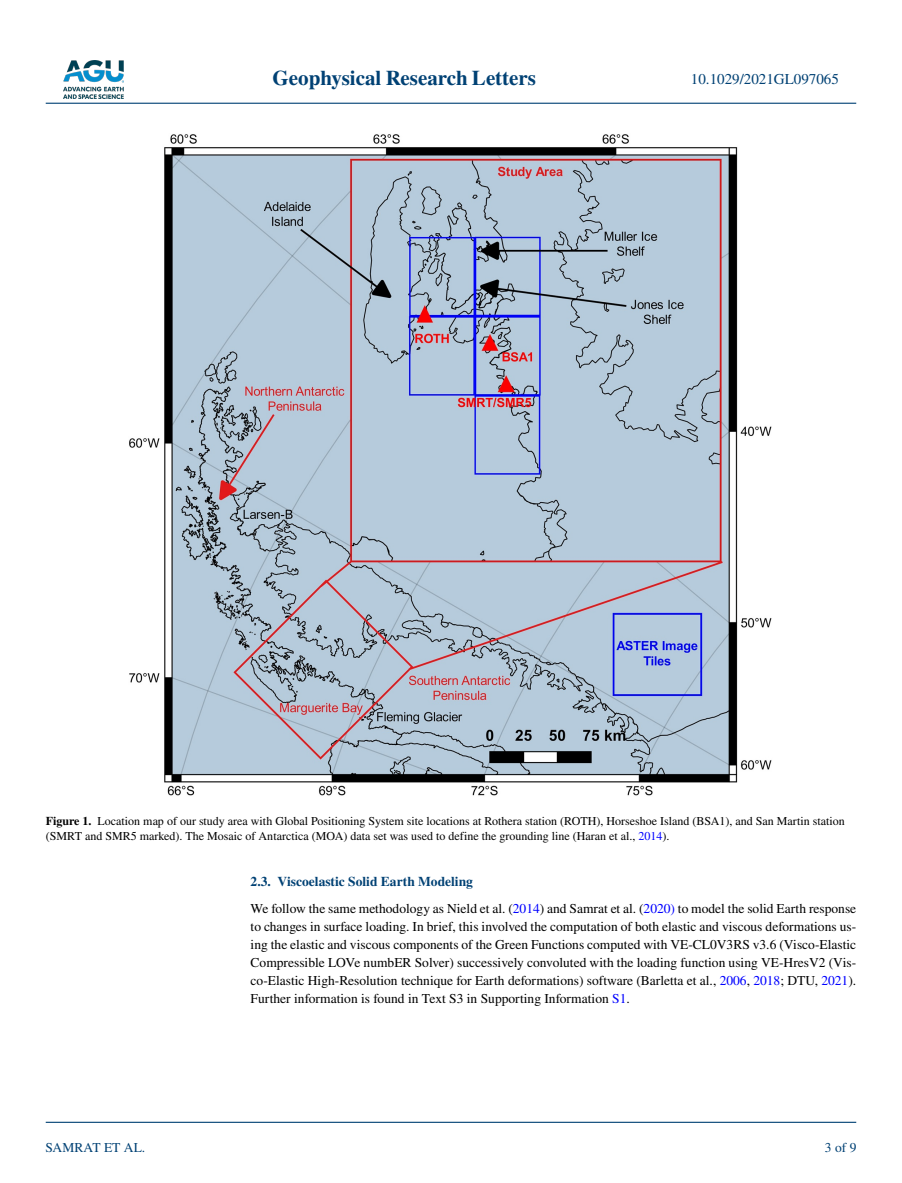
<style>
.page{position:relative;width:902px;height:1183px;background:#fff}
.page>*{position:absolute;margin:0;border:0;box-sizing:border-box;transform-origin:0 0}
.t1{font:700 21px "STIX";color:#004174}
.t2{font:15px "STIX";color:#004174}
.t3{font:13.5px/18px "STIX";color:#000}
.t4{font:13.5px "STIX";color:#004174}
.t5{font:12px/15px "STIX";color:#000}
.s1{font-weight:700}
.s2{color:#00f}
.s3{font-weight:700;color:#004174}
</style>
<div class="page">
<img style="left:63px;top:60px;width:60px;height:39px">
<hr style="left:46px;top:103px;width:810px;height:1px;background:#004174">
<hr style="left:46px;top:1121px;width:810px;height:1px;background:#004174">
<img style="left:129px;top:134px;width:643px;height:662px">
<h1 class="t1" style="left:272px;top:66px;width:265px">Geophysical Research Letters</h1>
<p class="t2" style="left:691px;top:69px;width:149px">10.1029/2021GL097065</p>
<p class="t5" style="left:46px;top:813px;width:800px"><span class="s1">Figure 1.</span> Location map of our study area with Global Positioning System site locations at Rothera station (ROTH), Horseshoe Island (BSA1), and San Martin station (SMRT and SMR5 marked). The Mosaic of Antarctica (MOA) data set was used to define the grounding line (Haran et al., <span class="s2">2014</span>).</p>
<p class="t4" style="left:45px;top:1138px;width:101px">SAMRAT ET AL.</p>
<p class="t3" style="left:250px;top:868px;width:607px;line-height:27px"><span class="s3">2.3. Viscoelastic Solid Earth Modeling<br></span>We follow the same methodology as Nield et al. (<span class="s2">2014</span>) and Samrat et al. (<span class="s2">2020)</span> to model the solid Earth response</p>
<p class="t3" style="left:250px;top:918px;width:607px;text-align:justify">to changes in surface loading. In brief, this involved the computation of both elastic and viscous deformations us&shy;ing the elastic and viscous components of the Green Functions computed with VE-CL0V3RS v3.6 (Visco-Elastic Compressible LOVe numbER Solver) successively convoluted with the loading function using VE-HresV2 (Vis&shy;co-Elastic High-Resolution technique for Earth deformations) software (Barletta et al., <span class="s2">2006</span>, <span class="s2">2018</span>; DTU, <span class="s2">2021</span>).<br>Further information is found in Text S3 in Supporting Information <span class="s2">S1</span>.</p>
<p class="t4" style="left:824px;top:1138px;width:33px">3 of 9</p>
</div>
